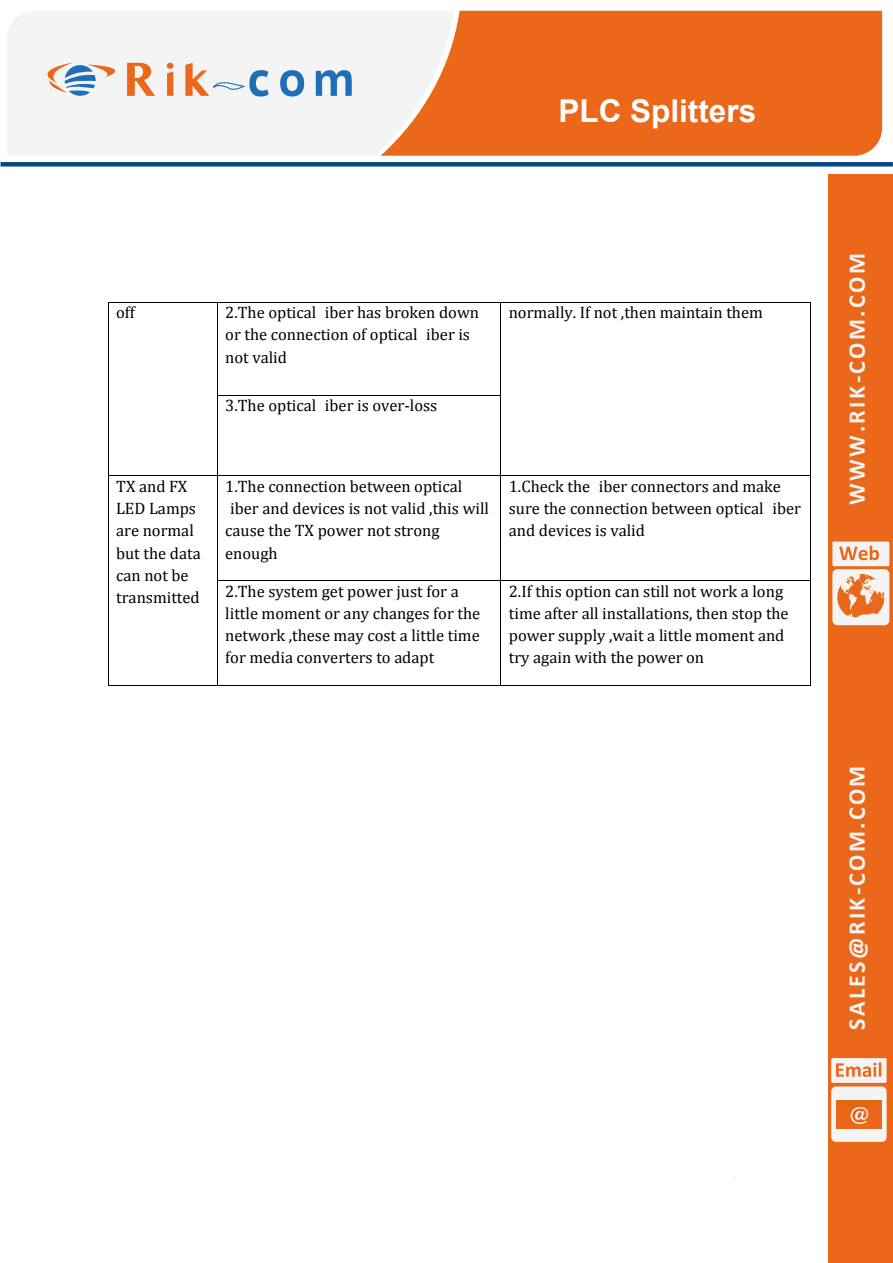
<style>
.page{position:relative;width:893px;height:1263px;background:#fff}
.page>*{position:absolute;margin:0;border:0;box-sizing:border-box;transform-origin:0 0}
.t1{font:700 31.5px "Arial";color:#fff}
.t2{font:700 24px "Calibri";letter-spacing:.095em;color:#f4f4f4}
.t3{font:16.5px/22.2px "Cambria";color:#000}
</style>
<div class="page">
<hr style="left:108px;top:302px;width:109px;height:1px;background:#000">
<hr style="left:217px;top:302px;width:283px;height:1px;background:#000">
<hr style="left:501px;top:302px;width:309px;height:1px;background:#000">
<hr style="left:108px;top:302px;width:1px;height:93px;background:#000">
<hr style="left:217px;top:302px;width:1px;height:93px;background:#000">
<hr style="left:500px;top:302px;width:1px;height:93px;background:#000">
<hr style="left:810px;top:302px;width:1px;height:93px;background:#000">
<hr style="left:217px;top:395px;width:283px;height:1px;background:#000">
<hr style="left:108px;top:395px;width:1px;height:80px;background:#000">
<hr style="left:217px;top:395px;width:1px;height:80px;background:#000">
<hr style="left:500px;top:395px;width:1px;height:80px;background:#000">
<hr style="left:810px;top:395px;width:1px;height:80px;background:#000">
<hr style="left:108px;top:475px;width:109px;height:1px;background:#000">
<hr style="left:217px;top:475px;width:283px;height:1px;background:#000">
<hr style="left:501px;top:475px;width:309px;height:1px;background:#000">
<hr style="left:108px;top:476px;width:1px;height:104px;background:#000">
<hr style="left:217px;top:476px;width:1px;height:104px;background:#000">
<hr style="left:500px;top:476px;width:1px;height:104px;background:#000">
<hr style="left:810px;top:476px;width:1px;height:104px;background:#000">
<hr style="left:217px;top:580px;width:283px;height:1px;background:#000">
<hr style="left:501px;top:580px;width:309px;height:1px;background:#000">
<hr style="left:108px;top:581px;width:1px;height:104px;background:#000">
<hr style="left:108px;top:685px;width:109px;height:1px;background:#000">
<hr style="left:217px;top:581px;width:1px;height:104px;background:#000">
<hr style="left:217px;top:685px;width:283px;height:1px;background:#000">
<hr style="left:500px;top:581px;width:1px;height:104px;background:#000">
<hr style="left:501px;top:685px;width:309px;height:1px;background:#000">
<hr style="left:810px;top:581px;width:1px;height:104px;background:#000">
<div style="left:828px;top:175px;width:65px;height:1088px;background:#eb671a"></div>
<div style="left:832px;top:569px;width:57px;height:56px;background:#f4f4f4;border-radius:5px"></div>
<div style="left:832px;top:541px;width:57px;height:25px;background:#f4f4f4;border-radius:2px"></div>
<svg style="left:839px;top:546px;width:40px;height:14px"></svg>
<div style="left:831px;top:1086px;width:56px;height:56px;background:#f4f4f4;border-radius:5px"></div>
<div style="left:836px;top:1100px;width:45px;height:28px;background:#eb671a"></div>
<div style="left:831px;top:1058px;width:56px;height:25px;background:#f4f4f4;border-radius:2px"></div>
<svg style="left:836px;top:1062px;width:45px;height:15px"></svg>
<svg style="left:837px;top:574px;width:48px;height:43px"></svg>
<svg style="left:838px;top:1100px;width:42px;height:24px"></svg>
<div style="left:454px;top:11px;width:428px;height:145px;background:#eb671a"></div>
<svg style="left:7px;top:11px;width:447px;height:145px;fill:#f4f4f4"></svg>
<svg style="left:28px;top:62px;width:127px;height:34px"></svg>
<svg style="left:167px;top:63px;width:7px;height:33px"></svg>
<svg style="left:280px;top:70px;width:24px;height:27px"></svg>
<svg style="left:316px;top:70px;width:36px;height:26px"></svg>
<svg style="left:185px;top:63px;width:84px;height:34px"></svg>
<div style="left:1px;top:162px;width:892px;height:5px;background:#04488a"></div>
<h1 class="t1" style="left:558px;top:90px;width:199px">PLC Splitters</h1>
<p class="t3" style="left:116px;top:301px;width:20px">off</p>
<p class="t3" style="left:225px;top:301px;width:255px">2.The optical iber has broken down or the connection of optical iber is not valid</p>
<p class="t3" style="left:509px;top:301px;width:256px">normally. If not ,then maintain them</p>
<p class="t3" style="left:225px;top:394px;width:214px">3.The optical iber is over-loss</p>
<p class="t3" style="left:116px;top:475px;width:86px">TX and FX<br>LED Lamps are normal but the data can not be transmitted</p>
<p class="t3" style="left:225px;top:475px;width:239px">1.The connection between optical</p>
<p class="t3" style="left:509px;top:475px;width:294px">1.Check the iber connectors and make sure the connection between optical iber and devices is valid</p>
<p class="t3" style="left:230px;top:497px;width:260px">iber and devices is not valid ,this will</p>
<p class="t3" style="left:225px;top:519px;width:216px">cause the TX power not strong</p>
<p class="t3" style="left:225px;top:542px;width:54px">enough</p>
<p class="t3" style="left:225px;top:580px;width:256px">2.The system get power just for a little moment or any changes for the network ,these may cost a little time for media converters to adapt</p>
<p class="t3" style="left:509px;top:580px;width:281px">2.If this option can still not work a long time after all installations, then stop the power supply ,wait a little moment and try again with the power on</p>
<h2 class="t2" style="left:842px;top:505px;width:253px;rotate:-90deg">WWW.RIK-COM.COM</h2>
<h2 class="t2" style="left:842px;top:1030px;width:266px;rotate:-90deg">SALES@RIK-COM.COM</h2>
</div>
